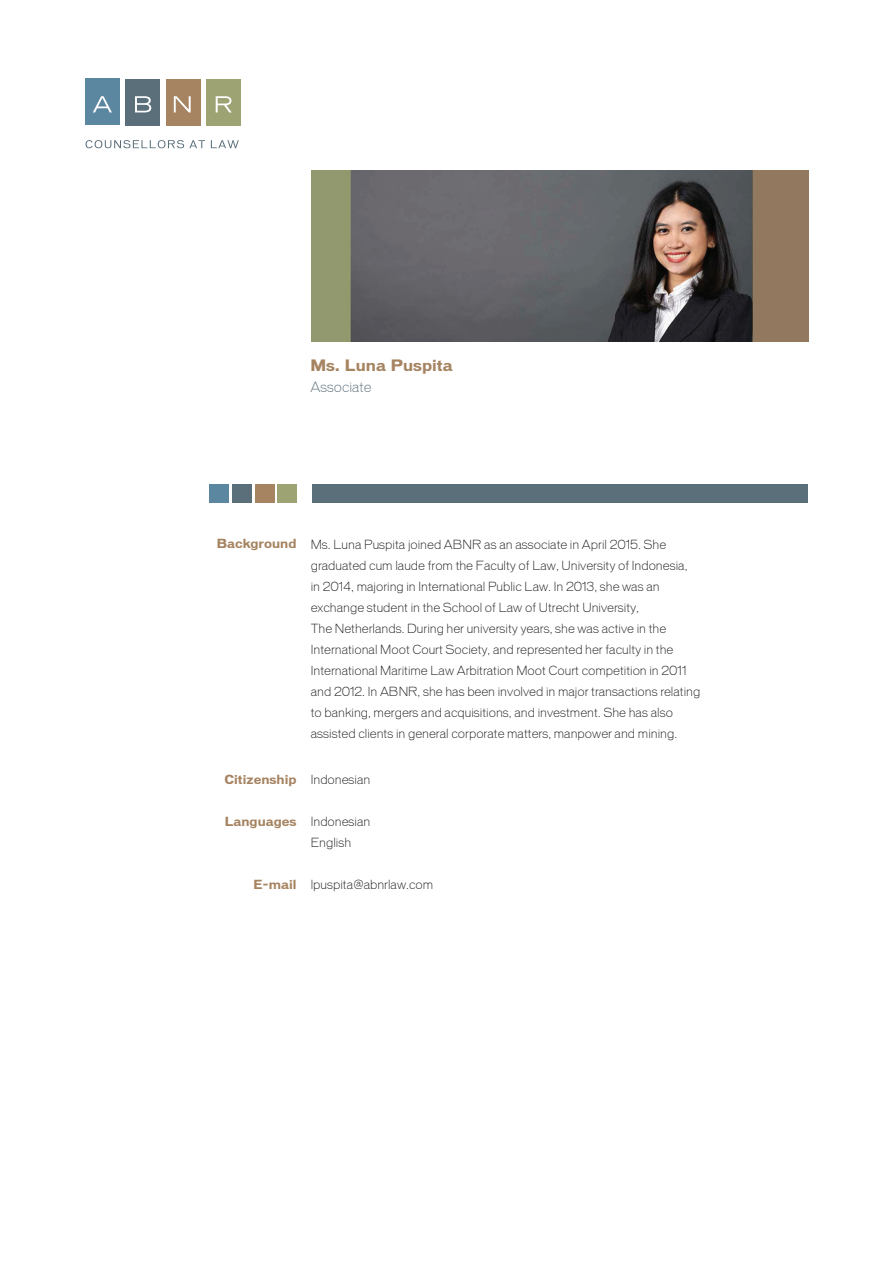
<style>
.page{position:relative;width:893px;height:1263px;background:#fff}
.page>*{position:absolute;margin:0;border:0;box-sizing:border-box;transform-origin:0 0}
.t1{font:15px "Vonnes TT Bold";color:#a68462}
.t2{font:13.5px "Vonnes TT Light";color:#5b6f7b}
.t3{font:12px/21px "Vonnes TT Light";color:#201d1e}
.t4{font:12px "Vonnes TT Bold";color:#a68462}
.s1{font-family:"Vonnes TT Bold";color:#a68462}
</style>
<div class="page">
<div style="left:85px;top:79px;width:34px;height:46px;background:#5c87a1"></div>
<div style="left:126px;top:79px;width:34px;height:46px;background:#5b6f7b"></div>
<div style="left:166px;top:79px;width:34px;height:46px;background:#a68462"></div>
<div style="left:207px;top:79px;width:34px;height:46px;background:#9ea374"></div>
<svg style="left:93px;top:96px;width:19px;height:16px"></svg>
<svg style="left:135px;top:96px;width:16px;height:16px"></svg>
<svg style="left:174px;top:96px;width:17px;height:16px"></svg>
<svg style="left:216px;top:96px;width:16px;height:16px"></svg>
<svg style="left:86px;top:140px;width:119px;height:8px"></svg>
<svg style="left:211px;top:140px;width:28px;height:8px"></svg>
<div style="left:210px;top:485px;width:19px;height:18px;background:#5c87a1"></div>
<div style="left:232px;top:485px;width:20px;height:18px;background:#5b6f7b"></div>
<div style="left:255px;top:485px;width:19px;height:18px;background:#a68462"></div>
<div style="left:277px;top:485px;width:20px;height:18px;background:#9ea374"></div>
<div style="left:312px;top:485px;width:496px;height:18px;background:#5b6f7b"></div>
<img style="left:312px;top:170px;width:496px;height:171px">
<p class="t1" style="left:310px;top:356px;width:144px">Ms. Luna Puspita</p>
<p class="t2" style="left:310px;top:379px;width:63px">Associate</p>
<p class="t4" style="left:217px;top:537px;width:81px">Background</p>
<p class="t4" style="left:224px;top:772px;width:74px">Citizenship</p>
<p class="t4" style="left:225px;top:814px;width:73px">Languages</p>
<p class="t3" style="left:311px;top:534px;width:391px">Ms. Luna Puspita joined ABNR as an associate in April 2015. She graduated cum laude from the Faculty of Law, University of Indonesia,<br>in 2014, majoring in International Public Law. In 2013, she was an exchange student in the School of Law of Utrecht University,<br>The Netherlands. During her university years, she was active in the International Moot Court Society, and represented her faculty in the International Maritime Law Arbitration Moot Court competition in 2011 and 2012. In ABNR, she has been involved in major transactions relating to banking, mergers and acquisitions, and investment. She has also assisted clients in general corporate matters, manpower and mining.</p>
<p class="t3" style="left:311px;top:769px;width:61px">Indonesian</p>
<p class="t3" style="left:311px;top:811px;width:61px">Indonesian<br>English</p>
<p class="t3" style="left:254px;top:874px;width:181px"><span class="s1">E-mail</span> lpuspita@abnrlaw.com</p>
</div>
